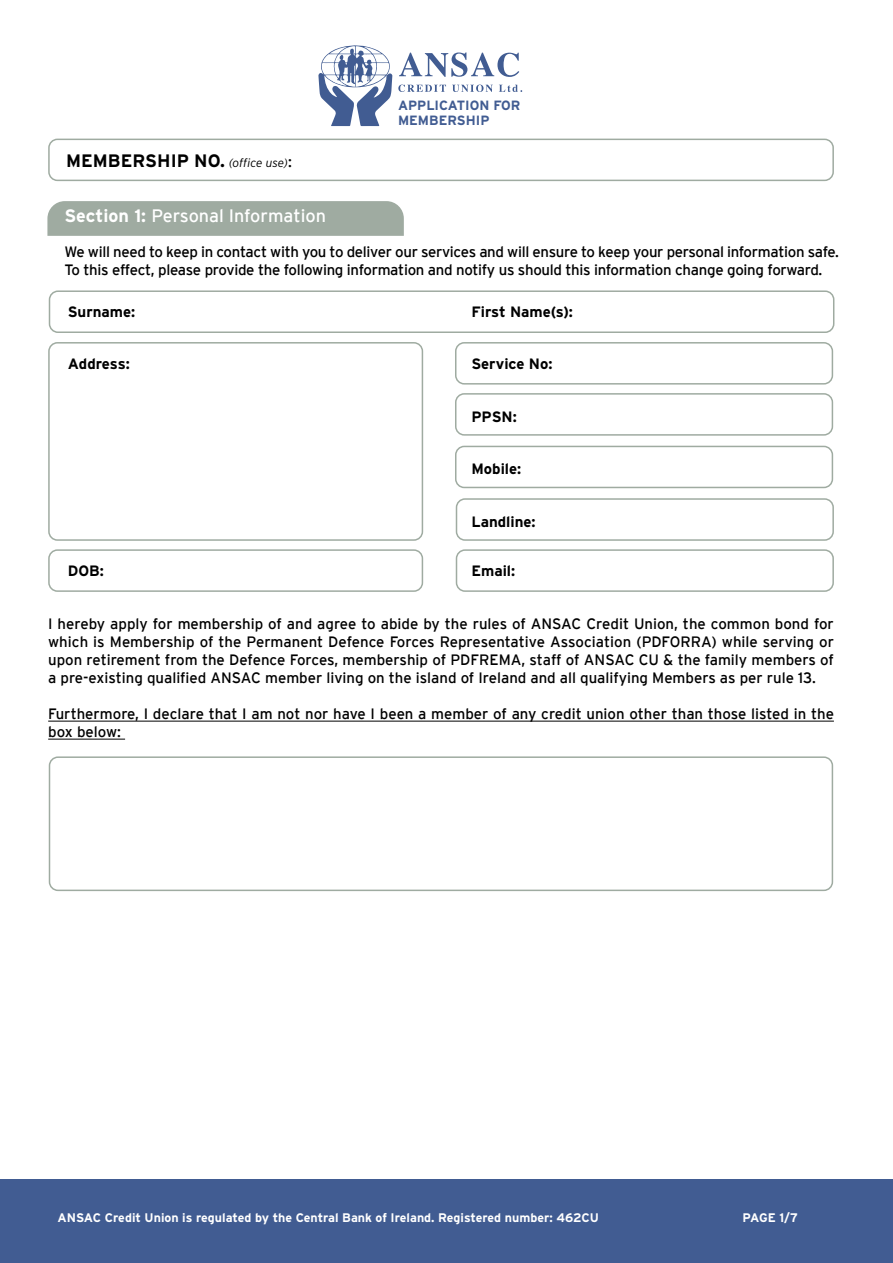
<style>
.page{position:relative;width:893px;height:1263px;background:#fff}
.page>*{position:absolute;margin:0;border:0;box-sizing:border-box;transform-origin:0 0}
.t1{font:18px "Interstate";color:#fff}
.t2{font:700 18px "Interstate";color:#000}
.t3{font:15px/18px "Interstate";letter-spacing:-.02em;color:#000;text-align:justify}
.t4{font:15px/18px "Interstate";color:#000}
.t5{font:700 15px "Interstate";color:#000}
.t6{font:700 13.35px/14.9px "Interstate";color:#415c92}
.t7{font:700 12.45px "Interstate";color:#fff}
.s1{font-weight:300;font-style:italic;font-size:12px}
.s2{font-weight:400;font-size:15px}
.s3{font-weight:700}
</style>
<div class="page">
<div style="left:48px;top:549px;width:375px;height:43px;border:2px solid #9faba1;border-radius:9px"></div>
<div style="left:49px;top:290px;width:785px;height:43px;border:2px solid #9faba1;border-radius:9px"></div>
<svg style="left:47px;top:201px;width:357px;height:35px;background:#a1aca2"></svg>
<svg style="left:318px;top:45px;width:74px;height:81px"></svg>
<svg style="left:399px;top:52px;width:120px;height:25px"></svg>
<svg style="left:398px;top:85px;width:48px;height:7px"></svg>
<svg style="left:452px;top:85px;width:41px;height:7px"></svg>
<svg style="left:499px;top:85px;width:23px;height:7px"></svg>
<div style="left:0;top:1179px;width:893px;height:84px;background:#415c92"></div>
<hr style="left:48px;top:721px;width:786px;height:1px;background:#000">
<hr style="left:48px;top:739px;width:77px;height:1px;background:#000">
<div style="left:48px;top:139px;width:786px;height:42px;border:2px solid #9faba1;border-radius:9px"></div>
<div style="left:49px;top:756px;width:784px;height:135px;border:2px solid #9faba1;border-radius:9px"></div>
<div style="left:455px;top:342px;width:378px;height:43px;border:2px solid #9faba1;border-radius:9px"></div>
<div style="left:455px;top:393px;width:378px;height:43px;border:2px solid #9faba1;border-radius:9px"></div>
<div style="left:455px;top:446px;width:378px;height:42px;border:2px solid #9faba1;border-radius:9px"></div>
<div style="left:456px;top:498px;width:378px;height:43px;border:2px solid #9faba1;border-radius:9px"></div>
<div style="left:456px;top:549px;width:378px;height:43px;border:2px solid #9faba1;border-radius:9px"></div>
<div style="left:48px;top:342px;width:375px;height:199px;border:2px solid #9faba1;border-radius:9px"></div>
<p class="t2" style="left:66px;top:151px;width:227px">MEMBERSHIP NO. <span class="s1">(office use)</span><span class="s2">:</span></p>
<p class="t1" style="left:64px;top:206px;width:263px"><span class="s3">Section 1:</span> Personal Information</p>
<p class="t6" style="left:398px;top:97px;width:124px">APPLICATION FOR<br>MEMBERSHIP</p>
<p class="t3" style="left:64px;top:243px;width:776px">We will need to keep in contact with you to deliver our services and will ensure to keep your personal information safe.<br>To this effect, please provide the following information and notify us should this information change going forward.</p>
<p class="t5" style="left:68px;top:303px;width:69px">Surname:</p>
<p class="t5" style="left:471px;top:303px;width:103px">First Name(s):</p>
<p class="t5" style="left:68px;top:355px;width:64px">Address:</p>
<p class="t5" style="left:471px;top:355px;width:83px">Service No:</p>
<p class="t5" style="left:471px;top:408px;width:47px">PPSN:</p>
<p class="t5" style="left:471px;top:460px;width:51px">Mobile:</p>
<p class="t5" style="left:471px;top:513px;width:66px">Landline:</p>
<p class="t5" style="left:68px;top:562px;width:38px">DOB:</p>
<p class="t5" style="left:471px;top:562px;width:45px">Email:</p>
<p class="t3" style="left:48px;top:615px;width:787px">I hereby apply for membership of and agree to abide by the rules of ANSAC Credit Union, the common bond for which is Membership of the Permanent Defence Forces Representative Association (PDFORRA) while serving or upon retirement from the Defence Forces, membership of PDFREMA, staff of ANSAC CU &amp; the family members of a pre-existing qualified ANSAC member living on the island of Ireland and all qualifying Members as per rule 13.</p>
<p class="t4" style="left:48px;top:705px;width:787px">Furthermore, I declare that I am not nor have I been a member of any credit union other than those listed in the box below:</p>
<p class="t7" style="left:57px;top:1210px;width:543px">ANSAC Credit Union is regulated by the Central Bank of Ireland. Registered number: 462CU</p>
<p class="t7" style="left:742px;top:1210px;width:57px">PAGE 1/7</p>
</div>
